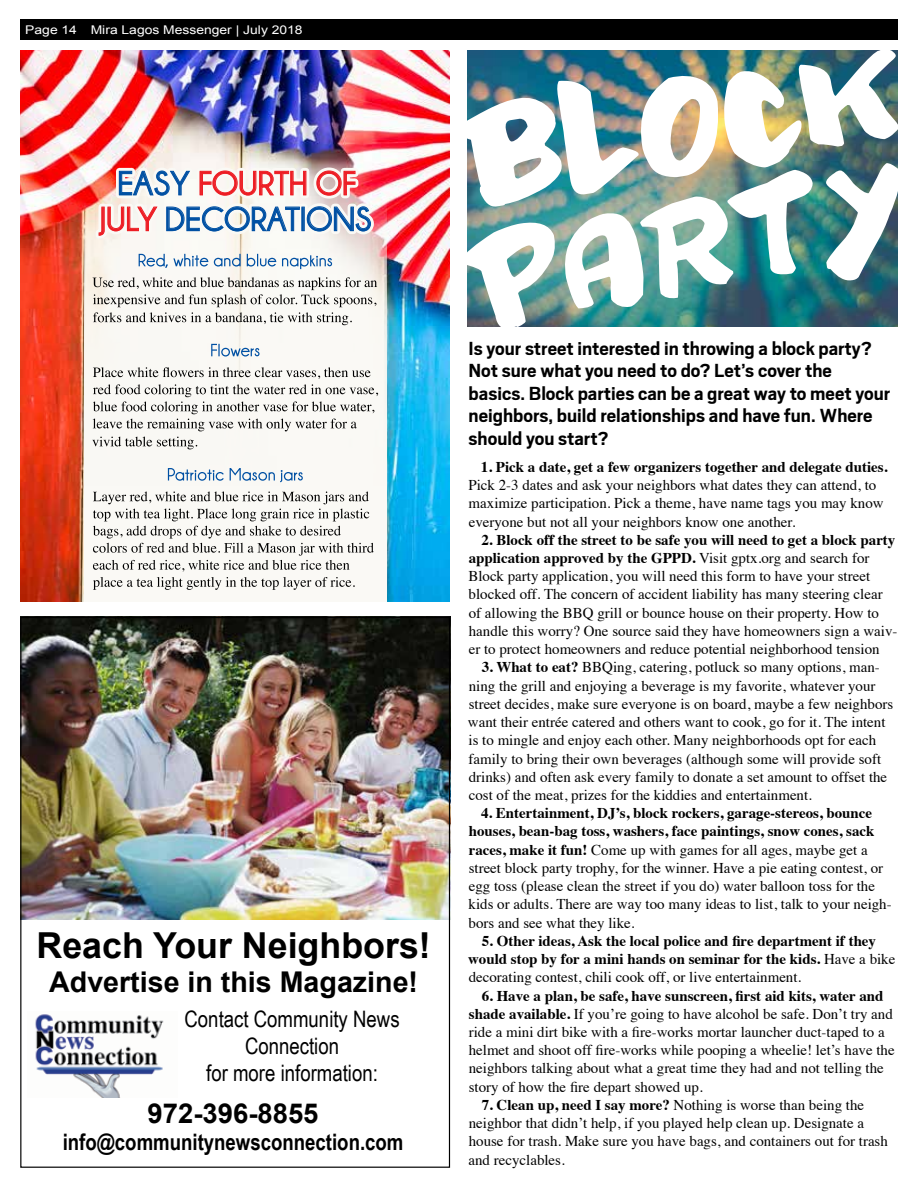
<style>
.page{position:relative;width:918px;height:1188px;background:#fff}
.page>*{position:absolute;margin:0;border:0;box-sizing:border-box;transform-origin:0 0}
.t1{font:700 35.85px "Arial";color:#000}
.t2{font:700 34.05px/35.7px "Champagne&Limousines";color:#0050a3;text-align:center}
.t3{font:700 28.65px "Arial";color:#000}
.t4{font:700 27.45px "Arial";color:#000}
.t5{font:22.65px/27.3px "Arial Narrow";color:#000;text-align:center}
.t6{font:700 22.65px "Arial Narrow";color:#000}
.t7{font:700 16.5px/22.4px "Scout";color:#000}
.t8{font:15px/18.3px "Times";color:#000}
.t9{font:700 15px/18.3px "Times";color:#000}
.t10{font:12px "Arial";color:#fff;scale:1.16 1}
.s1{color:#ed1d24}
.s2{font-weight:700}
.s3{font-weight:400}
</style>
<div class="page">
<div style="left:20px;top:20px;width:878px;height:20px;background:#000"></div>
<img style="left:20px;top:51px;width:429px;height:551px">
<div style="left:84px;top:203px;width:303px;height:399px;background:#faf9f5"></div>
<svg style="left:91px;top:155px;width:288px;height:93px"></svg>
<svg style="left:93px;top:491px;width:281px;height:99px"></svg>
<svg style="left:168px;top:468px;width:135px;height:14px"></svg>
<svg style="left:92px;top:437px;width:105px;height:12px"></svg>
<svg style="left:93px;top:367px;width:285px;height:64px"></svg>
<svg style="left:211px;top:344px;width:49px;height:13px"></svg>
<svg style="left:93px;top:277px;width:284px;height:48px"></svg>
<svg style="left:139px;top:254px;width:193px;height:15px"></svg>
<img style="left:22px;top:619px;width:426px;height:301px">
<img style="left:35px;top:1014px;width:129px;height:84px">
<img style="left:467px;top:50px;width:431px;height:113px">
<img style="left:467px;top:163px;width:431px;height:164px">
<p class="t10" style="left:25px;top:22px;width:241px">Page 14 Mira Lagos Messenger | July 2018</p>
<h2 class="t2" style="left:100px;top:165px;width:273px">EASY <span class="s1">FOURTH OF<br>JULY</span> DECORATIONS</h2>
<h1 class="t1" style="left:37px;top:921px;width:396px">Reach Your Neighbors!</h1>
<h3 class="t3" style="left:49px;top:963px;width:370px">Advertise in this Magazine!</h3>
<h3 class="t5" style="left:185px;top:1004px;width:217px">Contact Community News<br>Connection<br>for more information:</h3>
<h3 class="t4" style="left:148px;top:1095px;width:172px">972-396-8855</h3>
<h3 class="t6" style="left:63px;top:1125px;width:342px">info@communitynewsconnection.com</h3>
<p class="t7" style="left:468px;top:337px;width:423px">Is your street interested in throwing a block party?<br>Not sure what you need to do? Let’s cover the basics. Block parties can be a great way to meet your neighbors, build relationships and have fun. Where should you start?</p>
<p class="t9" style="left:481px;top:456px;width:408px">1. Pick a date, get a few organizers together and delegate duties.</p>
<p class="t8" style="left:468px;top:475px;width:417px">Pick 2-3 dates and ask your neighbors what dates they can attend, to maximize participation. Pick a theme, have name tags you may know everyone but not all your neighbors know one another.</p>
<p class="t8" style="left:468px;top:529px;width:431px;text-indent:13px"><span class="s2">2. Block off the street to be safe you will need to get a block party application approved by the GPPD.</span> Visit gptx.org and search for Block party application, you will need this form to have your street blocked off. The concern of accident liability has many steering clear of allowing the BBQ grill or bounce house on their property. How to handle this worry? One source said they have homeowners sign a waiv&shy;er to protect homeowners and reduce potential neighborhood tension</p>
<p class="t8" style="left:468px;top:657px;width:427px;text-indent:14px"><span class="s2">3. What to eat?</span> BBQing, catering, potluck so many options, man&shy;ning the grill and enjoying a beverage is my favorite, whatever your street decides, make sure everyone is on board, maybe a few neighbors want their entrée catered and others want to cook, go for it. The intent is to mingle and enjoy each other. Many neighborhoods opt for each family to bring their own beverages (although some will provide soft drinks) and often ask every family to donate a set amount to offset the cost of the meat, prizes for the kiddies and entertainment.</p>
<p class="t8" style="left:469px;top:803px;width:425px;text-indent:12px"><span class="s2">4. Entertainment, DJ’s, block rockers, garage-stereos, bounce houses, bean-bag toss, washers, face paintings, snow cones, sack races, make it fun!</span> Come up with games for all ages, maybe get a street block party trophy, for the winner. Have a pie eating contest, or egg toss (please clean the street if you do) water balloon toss for the kids or adults. There are way too many ideas to list, talk to your neigh&shy;bors and see what they like.</p>
<p class="t9" style="left:468px;top:930px;width:429px;text-indent:14px">5. Other ideas, Ask the local police and fire department if they would stop by for a mini hands on seminar for the kids. <span class="s3">Have a bike decorating contest, chili cook off, or live entertainment.</span></p>
<p class="t8" style="left:469px;top:985px;width:428px;text-indent:13px"><span class="s2">6. Have a plan, be safe, have sunscreen, first aid kits, water and shade available.</span> If you’re going to have alcohol be safe. Don’t try and ride a mini dirt bike with a fire-works mortar launcher duct-taped to a helmet and shoot off fire-works while pooping a wheelie! let’s have the neighbors talking about what a great time they had and not telling the story of how the fire depart showed up.</p>
<p class="t8" style="left:469px;top:1094px;width:421px;text-indent:13px"><span class="s2">7. Clean up, need I say more?</span> Nothing is worse than being the neighbor that didn’t help, if you played help clean up. Designate a house for trash. Make sure you have bags, and containers out for trash and recyclables.</p>
</div>
